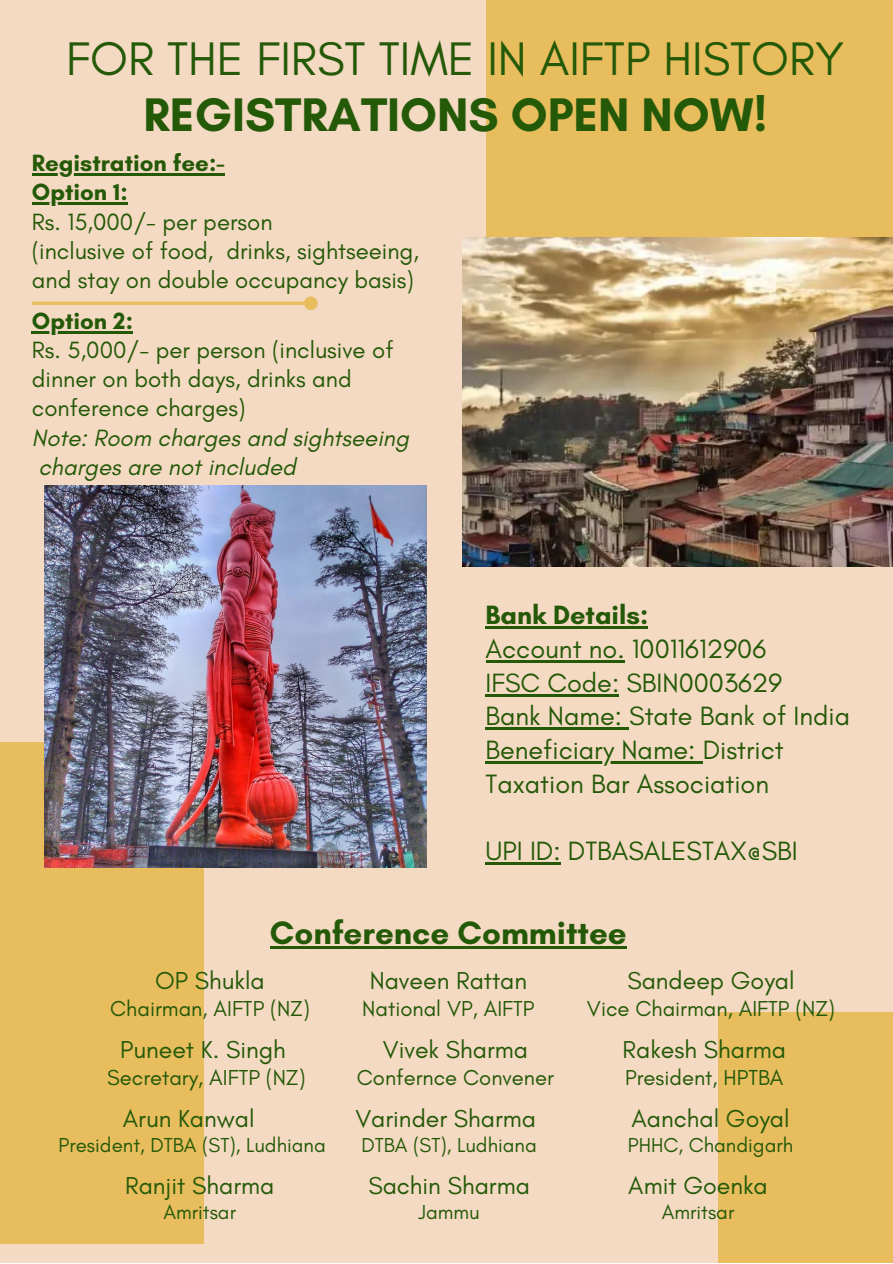
<style>
.page{position:relative;width:893px;height:1264px;background:#fff}
.page>*{position:absolute;margin:0;border:0;box-sizing:border-box;transform-origin:0 0}
.t1{font:48px "Glacial Indifference";color:#245908}
.t2{font:700 48px "Glacial Indifference";color:#245908}
.t3{font:700 33px "Glacial Indifference";color:#245908}
.t4{font:27px/33.8px "Glacial Indifference";color:#245908}
.t5{font:700 27px "Glacial Indifference";color:#245908}
.t6{font:24.9px "Glacial Indifference";color:#245908}
.t7{font:24px/29.2px "Glacial Indifference";color:#245908}
.t8{font:italic 24px/29.2px "Glacial Indifference";color:#245908}
.t9{font:700 24px/29.2px "Glacial Indifference";color:#245908}
.t10{font:22.05px "Glacial Indifference";color:#245908}
.t11{font:20.55px "Glacial Indifference";color:#245908}
</style>
<div class="page">
<div style="left:0;top:0;width:892px;height:1262px;background:#f4dac2"></div>
<div style="left:485px;top:0;width:407px;height:502px;background:#e8bd5d"></div>
<div style="left:0;top:742px;width:203px;height:501px;background:#e8bd5d"></div>
<div style="left:718px;top:1011px;width:174px;height:251px;background:#e8bd5d"></div>
<hr style="left:32px;top:173px;width:192px;height:3px;background:#245908">
<hr style="left:32px;top:203px;width:96px;height:2px;background:#245908">
<hr style="left:32px;top:331px;width:101px;height:2px;background:#245908">
<svg style="left:34px;top:301px;width:267px;height:4px"></svg>
<svg style="left:301px;top:296px;width:17px;height:14px"></svg>
<img style="left:44px;top:485px;width:382px;height:382px">
<img style="left:463px;top:237px;width:429px;height:329px">
<hr style="left:485px;top:626px;width:163px;height:2px;background:#245908">
<hr style="left:485px;top:660px;width:139px;height:2px;background:#245908">
<hr style="left:485px;top:694px;width:134px;height:2px;background:#245908">
<hr style="left:485px;top:727px;width:144px;height:3px;background:#245908">
<hr style="left:485px;top:761px;width:217px;height:2px;background:#245908">
<hr style="left:485px;top:862px;width:75px;height:2px;background:#245908">
<hr style="left:270px;top:946px;width:356px;height:2px;background:#245908">
<h1 class="t1" style="left:66px;top:29px;width:779px">FOR THE FIRST TIME IN AIFTP HISTORY</h1>
<h1 class="t2" style="left:143px;top:86px;width:625px">REGISTRATIONS OPEN NOW!</h1>
<p class="t9" style="left:32px;top:148px;width:194px">Registration fee:-<br>Option 1:</p>
<p class="t7" style="left:32px;top:207px;width:388px">Rs. 15,000/- per person<br>(inclusive of food, drinks, sightseeing, and stay on double occupancy basis)</p>
<p class="t9" style="left:32px;top:305px;width:103px">Option 2:</p>
<p class="t7" style="left:32px;top:335px;width:363px">Rs. 5,000/- per person (inclusive of dinner on both days, drinks and conference charges)</p>
<p class="t8" style="left:32px;top:422px;width:378px">Note: Room charges and sightseeing charges are not included</p>
<p class="t5" style="left:485px;top:598px;width:164px">Bank Details:</p>
<p class="t4" style="left:485px;top:631px;width:366px">Account no. 10011612906<br>IFSC Code: SBIN0003629<br>Bank Name: State Bank of India<br>Beneficiary Name: District<br>Taxation Bar Association</p>
<p class="t4" style="left:485px;top:834px;width:313px">UPI ID: DTBASALESTAX@SBI</p>
<h2 class="t3" style="left:270px;top:912px;width:358px">Conference Committee</h2>
<p class="t6" style="left:155px;top:965px;width:111px">OP Shukla</p>
<p class="t10" style="left:110px;top:994px;width:201px">Chairman, AIFTP (NZ)</p>
<p class="t6" style="left:120px;top:1034px;width:167px">Puneet K. Singh</p>
<p class="t10" style="left:107px;top:1063px;width:200px">Secretary, AIFTP (NZ)</p>
<p class="t6" style="left:123px;top:1103px;width:133px">Arun Kanwal</p>
<p class="t11" style="left:58px;top:1132px;width:269px">President, DTBA (ST), Ludhiana</p>
<p class="t6" style="left:125px;top:1170px;width:151px">Ranjit Sharma</p>
<p class="t11" style="left:163px;top:1198px;width:74px">Amritsar</p>
<p class="t6" style="left:369px;top:965px;width:159px">Naveen Rattan</p>
<p class="t10" style="left:362px;top:994px;width:174px">National VP, AIFTP</p>
<p class="t6" style="left:383px;top:1034px;width:147px">Vivek Sharma</p>
<p class="t10" style="left:357px;top:1063px;width:199px">Confernce Convener</p>
<p class="t6" style="left:355px;top:1103px;width:182px">Varinder Sharma</p>
<p class="t11" style="left:361px;top:1132px;width:177px">DTBA (ST), Ludhiana</p>
<p class="t6" style="left:368px;top:1170px;width:163px">Sachin Sharma</p>
<p class="t11" style="left:418px;top:1198px;width:63px">Jammu</p>
<p class="t6" style="left:627px;top:965px;width:169px">Sandeep Goyal</p>
<p class="t10" style="left:587px;top:994px;width:249px">Vice Chairman, AIFTP (NZ)</p>
<p class="t6" style="left:622px;top:1034px;width:165px">Rakesh Sharma</p>
<p class="t10" style="left:625px;top:1063px;width:160px">President, HPTBA</p>
<p class="t6" style="left:631px;top:1103px;width:160px">Aanchal Goyal</p>
<p class="t11" style="left:627px;top:1132px;width:167px">PHHC, Chandigarh</p>
<p class="t6" style="left:628px;top:1170px;width:141px">Amit Goenka</p>
<p class="t11" style="left:661px;top:1198px;width:74px">Amritsar</p>
</div>
